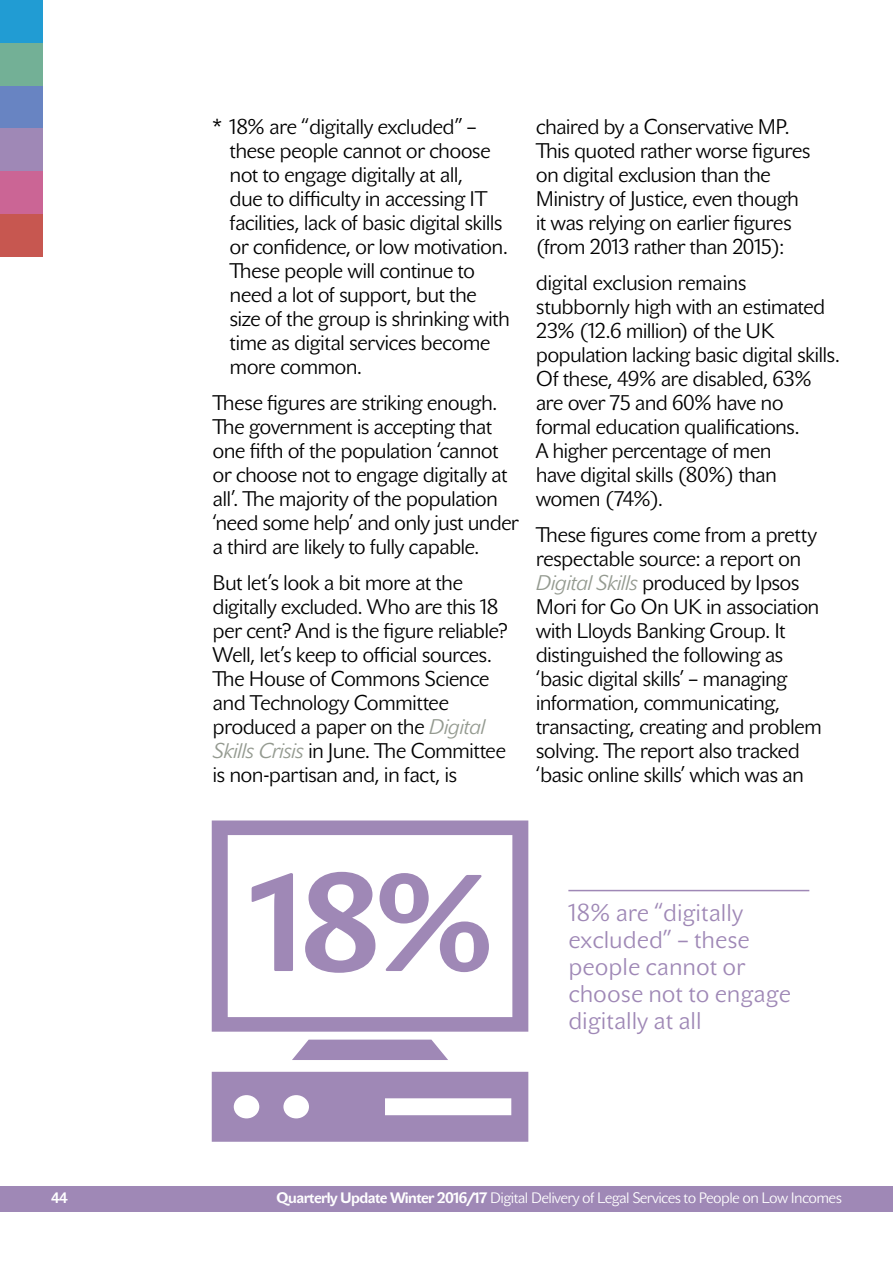
<style>
.page{position:relative;width:893px;height:1263px;background:#fff}
.page>*{position:absolute;margin:0;border:0;box-sizing:border-box;transform-origin:0 0}
.t1{font:700 136.05px "John Sans Text Pro";color:#9f88b6}
.t2{font:24px/27px "John Sans Lite Pro";color:#9f88b6}
.t3{font:21px/24px "John Sans Lite Pro";letter-spacing:-.035em;color:#000}
.t4{font:15px "John Sans Lite Pro";letter-spacing:-.04em;color:#fff}
.t5{font:700 15px "John Sans Text Pro";color:#fff}
.s1{font-style:italic;color:#949a90}
.s2{font-family:"John Sans Text Pro";font-weight:700}
</style>
<div class="page">
<div style="left:0;top:43px;width:43px;height:43px;background:#73b096"></div>
<div style="left:0;top:0;width:43px;height:43px;background:#219cd3"></div>
<div style="left:0;top:86px;width:43px;height:42px;background:#6884c2"></div>
<div style="left:0;top:128px;width:43px;height:43px;background:#9f88b6"></div>
<div style="left:0;top:171px;width:43px;height:43px;background:#cb6595"></div>
<div style="left:0;top:214px;width:43px;height:43px;background:#c75750"></div>
<div style="left:0;top:1186px;width:893px;height:26px;background:#9f88b6"></div>
<hr style="left:568px;top:890px;width:241px;height:1px;background:#9f88b6">
<svg style="left:212px;top:820px;width:316px;height:212px"></svg>
<svg style="left:292px;top:1039px;width:156px;height:21px"></svg>
<svg style="left:212px;top:1072px;width:316px;height:70px"></svg>
<p class="t3" style="left:230px;top:115px;width:282px;text-indent:-17px">* 18% are “digitally excluded” – these people cannot or choose not to engage digitally at all,<br>due to difficulty in accessing IT facilities, lack of basic digital skills or confidence, or low motivation.<br>These people will continue to need a lot of support, but the size of the group is shrinking with time as digital services become more common.</p>
<p class="t3" style="left:213px;top:391px;width:308px">These figures are striking enough.<br>The government is accepting that one fifth of the population ‘cannot or choose not to engage digitally at all’. The majority of the population ‘need some help’ and only just under a third are likely to fully capable.</p>
<p class="t3" style="left:213px;top:571px;width:297px">But let’s look a bit more at the digitally excluded. Who are this 18 per cent? And is the figure reliable?<br>Well, let’s keep to official sources.<br>The House of Commons Science and Technology Committee produced a paper on the <span class="s1">Digital<br>Skills Crisis</span> in June. The Committee is non-partisan and, in fact, is</p>
<p class="t3" style="left:536px;top:115px;width:276px">chaired by a Conservative MP.<br>This quoted rather worse figures on digital exclusion than the<br>Ministry of Justice, even though it was relying on earlier figures (from 2013 rather than 2015):</p>
<p class="t3" style="left:536px;top:271px;width:306px">digital exclusion remains stubbornly high with an estimated<br>23% (12.6 million) of the UK population lacking basic digital skills.<br>Of these, 49% are disabled, 63% are over 75 and 60% have no formal education qualifications.<br>A higher percentage of men<br>have digital skills (80%) than women (74%).</p>
<p class="t3" style="left:536px;top:523px;width:288px">These figures come from a pretty respectable source: a report on<br><span class="s1">Digital Skills</span> produced by Ipsos<br>Mori for Go On UK in association with Lloyds Banking Group. It distinguished the following as ‘basic digital skills’ – managing information, communicating, transacting, creating and problem solving. The report also tracked ‘basic online skills’ which was an</p>
<h1 class="t1" style="left:251px;top:842px;width:246px">18%</h1>
<p class="t2" style="left:568px;top:900px;width:224px">18% are “digitally excluded” – these people cannot or choose not to engage digitally at all</p>
<p class="t5" style="left:51px;top:1189px;width:18px">44</p>
<p class="t4" style="left:276px;top:1189px;width:567px"><span class="s2">Quarterly Update Winter 2016/17</span> Digital Delivery of Legal Services to People on Low Incomes</p>
</div>
